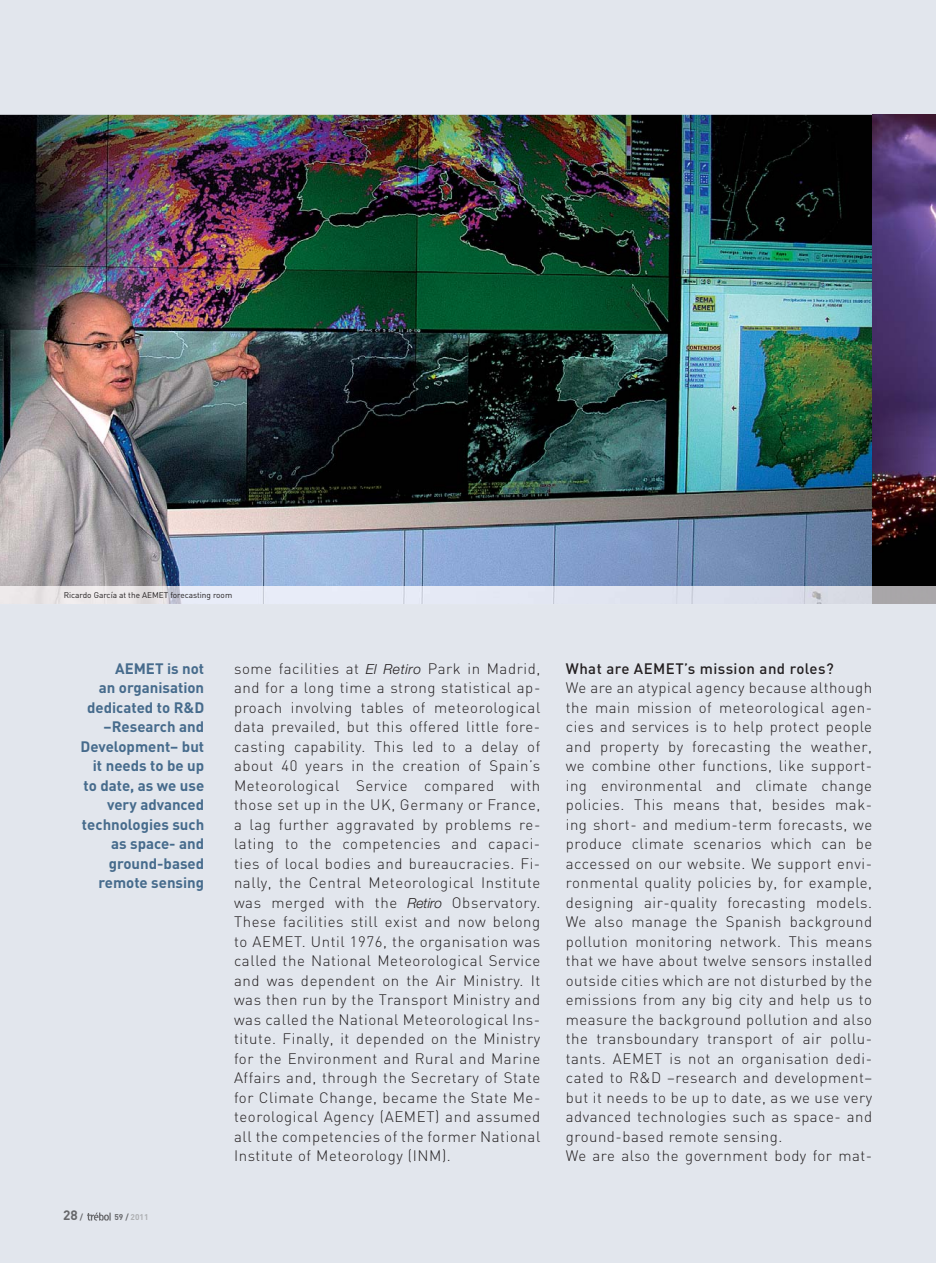
<style>
.page{position:relative;width:936px;height:1263px;background:#fff}
.page>*{position:absolute;margin:0;border:0;box-sizing:border-box;transform-origin:0 0}
.t1{font:300 15px/19.5px "DIN";letter-spacing:.035em;color:#231f20;text-align:justify}
.t2{font:700 15px/19.5px "DIN";color:#466b8c;text-align:right}
.t3{font:500 15px "DIN";letter-spacing:.03em;color:#231f20}
.t4{font:700 13.5px "DIN";color:#67686b}
.t5{font:8.25px "DIN";color:#231f20}
.t6{font:700 8.25px "DIN";color:#aeb0b3}
.s1{font-size:8.25px}
.s2{color:#67686b}
.s3{font-family:"Helvetica Neue";font-style:italic;font-size:13.8px}
</style>
<div class="page">
<div style="left:0;top:0;width:935px;height:1263px;background:#e2e6ed"></div>
<svg style="left:87px;top:1212px;width:24px;height:9px"></svg>
<hr style="left:935px;top:0;width:1px;height:1263px;background:#e2e6ed">
<img style="left:0;top:115px;width:872px;height:472px">
<img style="left:872px;top:115px;width:63px;height:472px">
<img style="left:0;top:587px;width:935px;height:17px">
<p class="t5" style="left:64px;top:592px;width:170px">Ricardo García at the AEMET forecasting room</p>
<p class="t2" style="left:80px;top:660px;width:125px">AEMET is not<br>an organisation dedicated to R&amp;D –Research and<br>Development– but it needs to be up to date, as we use very advanced technologies such as space- and ground-based remote sensing</p>
<p class="t4" style="left:63px;top:1210px;width:21px">28 <span class="s1">/</span></p>
<p class="t6" style="left:114px;top:1214px;width:36px"><span class="s2">59 /</span> 2011</p>
<p class="t1" style="left:234px;top:660px;width:308px">some facilities at <span class="s3">El Retiro</span> Park in Madrid, and for a long time a strong statistical ap&shy;proach involving tables of meteorological data prevailed, but this offered little fore&shy;casting capability. This led to a delay of about 40 years in the creation of Spain’s Meteorological Service compared with those set up in the UK, Germany or France, a lag further aggravated by problems re&shy;lating to the competencies and capaci&shy;ties of local bodies and bureaucracies. Fi&shy;nally, the Central Meteorological Institute was merged with the <span class="s3">Retiro</span> Observatory.<br>These facilities still exist and now belong to AEMET. Until 1976, the organisation was called the National Meteorological Service and was dependent on the Air Ministry. It was then run by the Transport Ministry and was called the National Meteorological Ins&shy;titute. Finally, it depended on the Ministry for the Environment and Rural and Marine Affairs and, through the Secretary of State for Climate Change, became the State Me&shy;teorological Agency (AEMET) and assumed all the competencies of the former National Institute of Meteorology (INM).</p>
<p class="t3" style="left:566px;top:663px;width:269px">What are AEMET’s mission and roles?</p>
<p class="t1" style="left:566px;top:680px;width:308px;text-align:left">We are an atypical agency because although the main mission of meteorological agen&shy;cies and services is to help protect people and property by forecasting the weather, we combine other functions, like support&shy;ing environmental and climate change policies. This means that, besides mak&shy;ing short- and medium-term forecasts, we produce climate scenarios which can be accessed on our website. We support envi&shy;ronmental quality policies by, for example, designing air-quality forecasting models.<br>We also manage the Spanish background pollution monitoring network. This means that we have about twelve sensors installed outside cities which are not disturbed by the emissions from any big city and help us to measure the background pollution and also the transboundary transport of air pollu&shy;tants. AEMET is not an organisation dedi&shy;cated to R&amp;D –research and development– but it needs to be up to date, as we use very advanced technologies such as space- and ground-based remote sensing.<br>We are also the government body for mat-</p>
</div>
